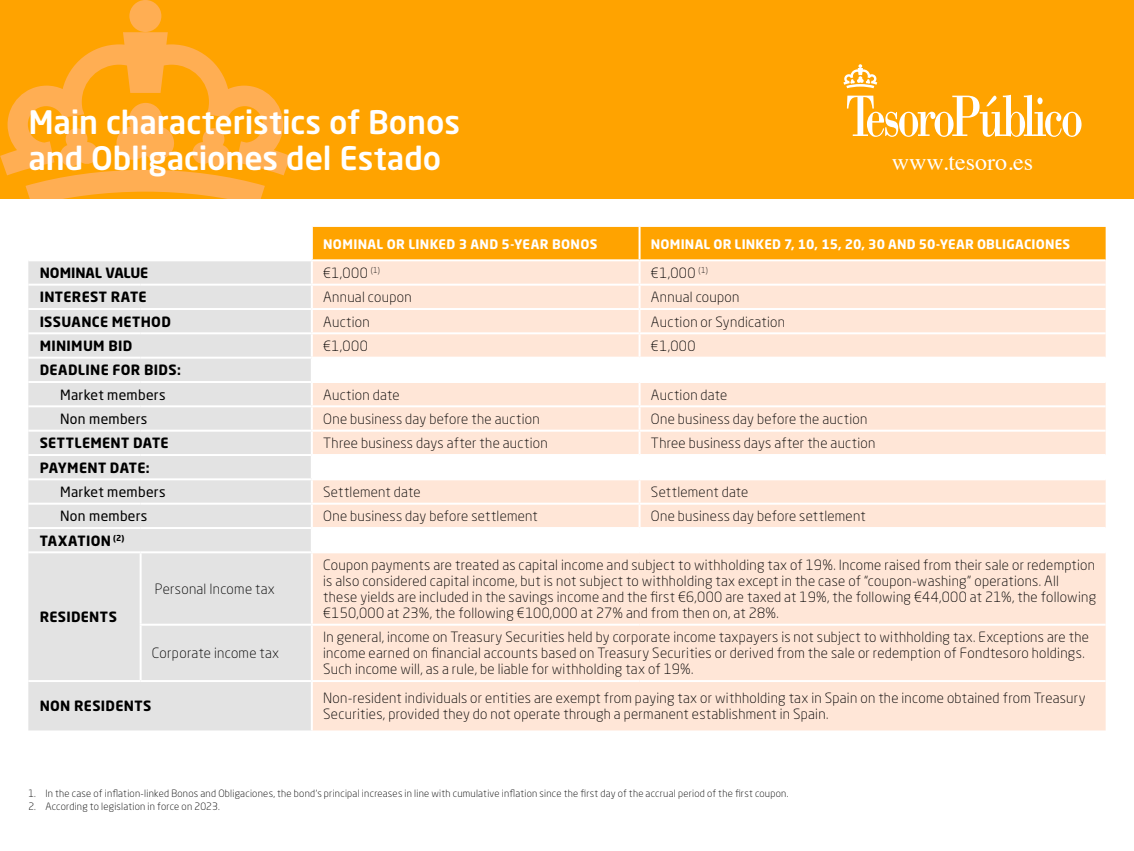
<style>
.page{position:relative;width:1134px;height:851px;background:#fff}
.page>*{position:absolute;margin:0;border:0;box-sizing:border-box;transform-origin:0 0}
.t1{font:500 32px/36px "Neo Sans Std";letter-spacing:-.005em;color:#fff}
.t2{font:24px "Times";color:#fff}
._70A-ENCABEZAMIENTO{font:300 14px/16px "Neo Sans Std";letter-spacing:.02em;color:#000}
._70A-ENCABEZAMIENTO-2{font:700 14px "Neo Sans Std";letter-spacing:.025em;color:#000}
._70A-ENCABEZAMIENTO-3{font:14px "Neo Sans Std";letter-spacing:.02em;color:#000}
._722A-Texto_Izq__Tab{font:700 14px "Neo Sans Std";color:#000}
._70A-ENCABEZAMIENTO-4{font:700 13px "Neo Sans Std";letter-spacing:.015em;color:#fff}
._22-Nota_1{font:300 10px "Neo Sans Std";letter-spacing:.025em;color:#000}
</style>
<div class="page">
<div style="left:0;top:0;width:1134px;height:198px;background:#ffa300"></div>
<svg style="left:0;top:0;width:291px;height:198px"></svg>
<svg style="left:847px;top:95px;width:234px;height:42px"></svg>
<svg style="left:843px;top:64px;width:34px;height:24px"></svg>
<div style="left:313px;top:227px;width:793px;height:32px;background:#ffa300"></div>
<div style="left:28px;top:261px;width:283px;height:469px;background:#e3e3e3"></div>
<div style="left:313px;top:261px;width:793px;height:469px;background:#ffe6d7"></div>
<svg style="left:313px;top:358px;width:793px;height:193px;fill:#ffe6d7"></svg>
<hr style="left:28px;top:283px;width:113px;height:2px;background:#fff">
<hr style="left:141px;top:283px;width:171px;height:2px;background:#fff">
<hr style="left:312px;top:283px;width:327px;height:2px;background:#fff">
<hr style="left:639px;top:283px;width:467px;height:2px;background:#fff">
<hr style="left:28px;top:308px;width:113px;height:2px;background:#fff">
<hr style="left:141px;top:308px;width:171px;height:2px;background:#fff">
<hr style="left:312px;top:308px;width:327px;height:2px;background:#fff">
<hr style="left:639px;top:308px;width:467px;height:2px;background:#fff">
<hr style="left:28px;top:332px;width:113px;height:2px;background:#fff">
<hr style="left:141px;top:332px;width:171px;height:2px;background:#fff">
<hr style="left:312px;top:332px;width:327px;height:2px;background:#fff">
<hr style="left:639px;top:332px;width:467px;height:2px;background:#fff">
<hr style="left:28px;top:356px;width:113px;height:2px;background:#fff">
<hr style="left:141px;top:356px;width:171px;height:2px;background:#fff">
<hr style="left:312px;top:356px;width:327px;height:2px;background:#fff">
<hr style="left:639px;top:356px;width:467px;height:2px;background:#fff">
<hr style="left:28px;top:381px;width:113px;height:2px;background:#fff">
<hr style="left:141px;top:381px;width:171px;height:2px;background:#fff">
<hr style="left:312px;top:381px;width:327px;height:2px;background:#fff">
<hr style="left:639px;top:381px;width:467px;height:2px;background:#fff">
<hr style="left:28px;top:405px;width:113px;height:2px;background:#fff">
<hr style="left:141px;top:405px;width:171px;height:2px;background:#fff">
<hr style="left:312px;top:405px;width:327px;height:2px;background:#fff">
<hr style="left:639px;top:405px;width:467px;height:2px;background:#fff">
<hr style="left:28px;top:429px;width:113px;height:2px;background:#fff">
<hr style="left:141px;top:429px;width:171px;height:2px;background:#fff">
<hr style="left:312px;top:429px;width:327px;height:2px;background:#fff">
<hr style="left:639px;top:429px;width:467px;height:2px;background:#fff">
<hr style="left:28px;top:454px;width:113px;height:2px;background:#fff">
<hr style="left:141px;top:454px;width:171px;height:2px;background:#fff">
<hr style="left:312px;top:454px;width:327px;height:2px;background:#fff">
<hr style="left:639px;top:454px;width:467px;height:2px;background:#fff">
<hr style="left:28px;top:478px;width:113px;height:2px;background:#fff">
<hr style="left:141px;top:478px;width:171px;height:2px;background:#fff">
<hr style="left:312px;top:478px;width:327px;height:2px;background:#fff">
<hr style="left:639px;top:478px;width:467px;height:2px;background:#fff">
<hr style="left:28px;top:502px;width:113px;height:2px;background:#fff">
<hr style="left:141px;top:502px;width:171px;height:2px;background:#fff">
<hr style="left:312px;top:502px;width:327px;height:2px;background:#fff">
<hr style="left:639px;top:502px;width:467px;height:2px;background:#fff">
<hr style="left:28px;top:527px;width:113px;height:2px;background:#fff">
<hr style="left:141px;top:527px;width:171px;height:2px;background:#fff">
<hr style="left:312px;top:527px;width:327px;height:2px;background:#fff">
<hr style="left:639px;top:527px;width:467px;height:2px;background:#fff">
<hr style="left:28px;top:551px;width:113px;height:2px;background:#fff">
<hr style="left:141px;top:551px;width:171px;height:2px;background:#fff">
<hr style="left:140px;top:553px;width:2px;height:70px;background:#fff">
<hr style="left:312px;top:551px;width:327px;height:2px;background:#fff">
<hr style="left:639px;top:551px;width:467px;height:2px;background:#fff">
<hr style="left:140px;top:623px;width:172px;height:2px;background:#fff">
<hr style="left:140px;top:625px;width:2px;height:55px;background:#fff">
<hr style="left:312px;top:623px;width:327px;height:2px;background:#fff">
<hr style="left:639px;top:623px;width:467px;height:2px;background:#fff">
<hr style="left:28px;top:680px;width:113px;height:2px;background:#fff">
<hr style="left:141px;top:680px;width:171px;height:2px;background:#fff">
<hr style="left:312px;top:680px;width:327px;height:2px;background:#fff">
<hr style="left:639px;top:680px;width:467px;height:2px;background:#fff">
<hr style="left:638px;top:227px;width:2px;height:32px;background:#fff">
<hr style="left:638px;top:261px;width:2px;height:22px;background:#fff">
<hr style="left:638px;top:285px;width:2px;height:23px;background:#fff">
<hr style="left:638px;top:310px;width:2px;height:22px;background:#fff">
<hr style="left:638px;top:334px;width:2px;height:22px;background:#fff">
<hr style="left:638px;top:383px;width:2px;height:22px;background:#fff">
<hr style="left:638px;top:407px;width:2px;height:22px;background:#fff">
<hr style="left:638px;top:431px;width:2px;height:23px;background:#fff">
<hr style="left:638px;top:480px;width:2px;height:22px;background:#fff">
<hr style="left:638px;top:504px;width:2px;height:23px;background:#fff">
<p class="t1" style="left:28px;top:104px;width:433px">Main characteristics of Bonos and Obligaciones del Estado</p>
<h2 class="t2" style="left:892px;top:140px;width:143px">www.tesoro.es</h2>
<p class="_70A-ENCABEZAMIENTO-4" style="left:323px;top:235px;width:276px">NOMINAL OR LINKED 3 AND 5-YEAR BONOS</p>
<p class="_70A-ENCABEZAMIENTO-4" style="left:651px;top:235px;width:421px">NOMINAL OR LINKED 7, 10, 15, 20, 30 AND 50-YEAR OBLIGACIONES</p>
<p class="_722A-Texto_Izq__Tab" style="left:40px;top:264px;width:110px">NOMINAL VALUE</p>
<p class="_70A-ENCABEZAMIENTO" style="left:323px;top:264px;width:58px">€1,000 <sup>(1)</sup></p>
<p class="_70A-ENCABEZAMIENTO" style="left:651px;top:264px;width:58px">€1,000 <sup>(1)</sup></p>
<p class="_70A-ENCABEZAMIENTO-2" style="left:40px;top:288px;width:109px">INTEREST RATE</p>
<p class="_70A-ENCABEZAMIENTO" style="left:323px;top:289px;width:90px">Annual coupon</p>
<p class="_70A-ENCABEZAMIENTO" style="left:651px;top:289px;width:90px">Annual coupon</p>
<p class="_70A-ENCABEZAMIENTO-2" style="left:40px;top:312px;width:133px">ISSUANCE METHOD</p>
<p class="_70A-ENCABEZAMIENTO" style="left:323px;top:313px;width:48px">Auction</p>
<p class="_70A-ENCABEZAMIENTO" style="left:651px;top:313px;width:136px">Auction or Syndication</p>
<p class="_70A-ENCABEZAMIENTO-2" style="left:40px;top:336px;width:94px">MINIMUM BID</p>
<p class="_70A-ENCABEZAMIENTO" style="left:323px;top:337px;width:46px">€1,000</p>
<p class="_70A-ENCABEZAMIENTO" style="left:651px;top:337px;width:46px">€1,000</p>
<p class="_70A-ENCABEZAMIENTO-2" style="left:40px;top:361px;width:143px">DEADLINE FOR BIDS:</p>
<p class="_70A-ENCABEZAMIENTO-3" style="left:60px;top:386px;width:107px">Market members</p>
<p class="_70A-ENCABEZAMIENTO" style="left:323px;top:386px;width:78px">Auction date</p>
<p class="_70A-ENCABEZAMIENTO" style="left:651px;top:386px;width:78px">Auction date</p>
<p class="_70A-ENCABEZAMIENTO-3" style="left:60px;top:410px;width:89px">Non members</p>
<p class="_70A-ENCABEZAMIENTO" style="left:323px;top:410px;width:218px">One business day before the auction</p>
<p class="_70A-ENCABEZAMIENTO" style="left:651px;top:410px;width:218px">One business day before the auction</p>
<p class="_70A-ENCABEZAMIENTO-2" style="left:40px;top:434px;width:131px">SETTLEMENT DATE</p>
<p class="_70A-ENCABEZAMIENTO" style="left:323px;top:435px;width:226px">Three business days after the auction</p>
<p class="_70A-ENCABEZAMIENTO" style="left:651px;top:435px;width:226px">Three business days after the auction</p>
<p class="_70A-ENCABEZAMIENTO-2" style="left:40px;top:458px;width:112px">PAYMENT DATE:</p>
<p class="_70A-ENCABEZAMIENTO-3" style="left:60px;top:483px;width:107px">Market members</p>
<p class="_70A-ENCABEZAMIENTO" style="left:323px;top:483px;width:99px">Settlement date</p>
<p class="_70A-ENCABEZAMIENTO" style="left:651px;top:483px;width:99px">Settlement date</p>
<p class="_70A-ENCABEZAMIENTO-3" style="left:60px;top:507px;width:89px">Non members</p>
<p class="_70A-ENCABEZAMIENTO" style="left:323px;top:508px;width:216px">One business day before settlement</p>
<p class="_70A-ENCABEZAMIENTO" style="left:651px;top:508px;width:216px">One business day before settlement</p>
<p class="_70A-ENCABEZAMIENTO-2" style="left:40px;top:531px;width:86px">TAXATION <sup>(2)</sup></p>
<p class="_70A-ENCABEZAMIENTO-2" style="left:40px;top:607px;width:79px">RESIDENTS</p>
<p class="_70A-ENCABEZAMIENTO" style="left:155px;top:580px;width:121px">Personal Income tax</p>
<p class="_70A-ENCABEZAMIENTO" style="left:152px;top:645px;width:129px">Corporate income tax</p>
<p class="_70A-ENCABEZAMIENTO" style="left:323px;top:556px;width:774px">Coupon payments are treated as capital income and subject to withholding tax of 19%. Income raised from their sale or redemption is also considered capital income, but is not subject to withholding tax except in the case of “coupon-washing” operations. All these yields are included in the savings income and the first €6,000 are taxed at 19%, the following €44,000 at 21%, the following €150,000 at 23%, the following €100,000 at 27% and from then on, at 28%.</p>
<p class="_70A-ENCABEZAMIENTO" style="left:323px;top:629px;width:767px">In general, income on Treasury Securities held by corporate income taxpayers is not subject to withholding tax. Exceptions are the income earned on financial accounts based on Treasury Securities or derived from the sale or redemption of Fondtesoro holdings.<br>Such income will, as a rule, be liable for withholding tax of 19%.</p>
<p class="_70A-ENCABEZAMIENTO-2" style="left:40px;top:696px;width:113px">NON RESIDENTS</p>
<p class="_70A-ENCABEZAMIENTO" style="left:323px;top:689px;width:764px">Non-resident individuals or entities are exempt from paying tax or withholding tax in Spain on the income obtained from Treasury<br>Securities, provided they do not operate through a permanent establishment in Spain.</p>
<p class="_22-Nota_1" style="left:28px;top:786px;width:762px">1. In the case of inflation-linked Bonos and Obligaciones, the bond’s principal increases in line with cumulative inflation since the first day of the accrual period of the first coupon.</p>
<p class="_22-Nota_1" style="left:28px;top:799px;width:193px">2. According to legislation in force on 2023.</p>
</div>
